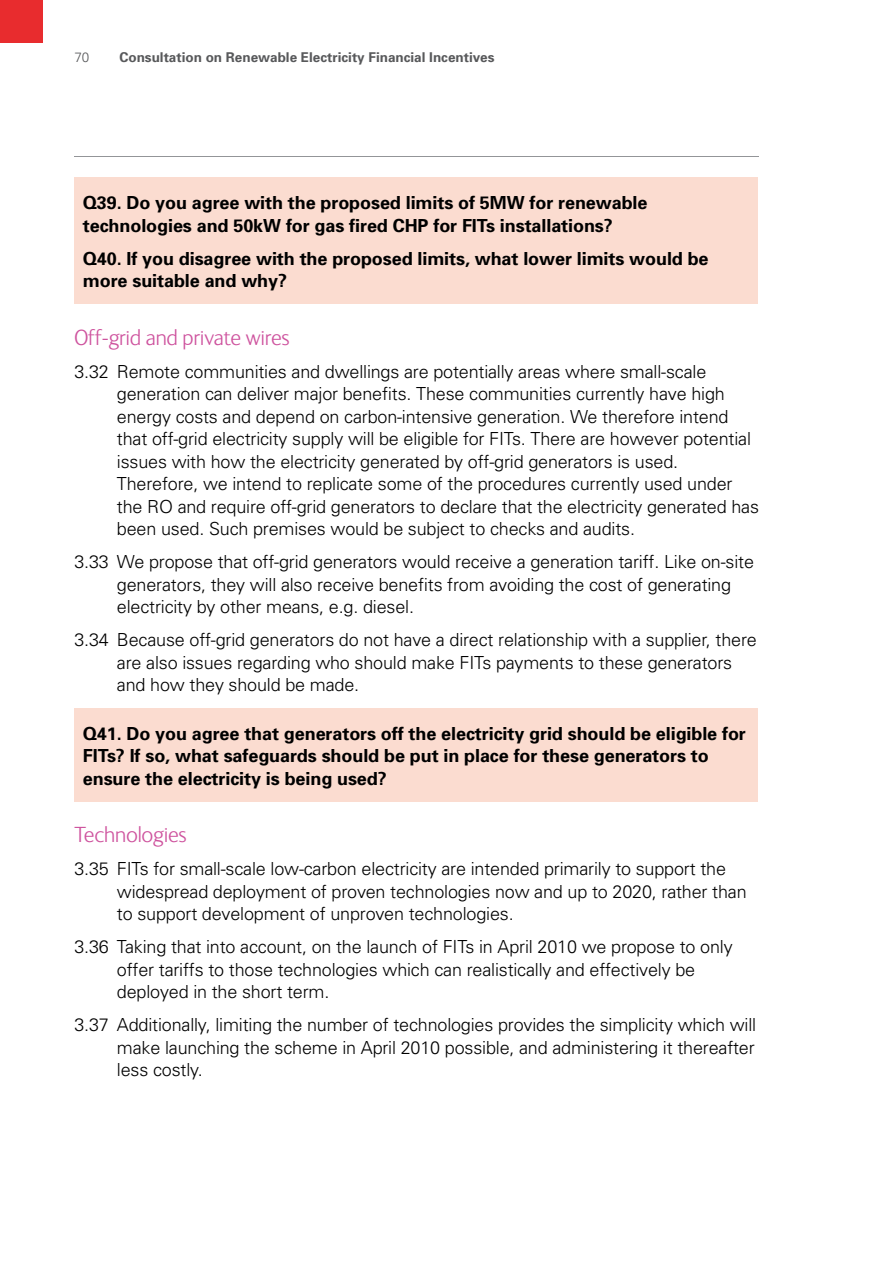
<style>
.page{position:relative;width:893px;height:1263px;background:#fff}
.page>*{position:absolute;margin:0;border:0;box-sizing:border-box;transform-origin:0 0}
.t1{font:300 22.5px "FS Ingrid";letter-spacing:-.01em;color:#ce539e}
.t2{font:300 18px/22.5px "Univers";letter-spacing:-.01em;color:#000}
.t3{font:700 18px/22.5px "Univers";letter-spacing:-.005em;color:#000}
.t4{font:700 13.5px "Univers";color:#58595b}
.t5{font:300 13.5px "Univers";color:#58595b}
</style>
<div class="page">
<div style="left:74px;top:177px;width:683px;height:127px;background:#fbdcd0"></div>
<div style="left:74px;top:708px;width:683px;height:94px;background:#fbdcd0"></div>
<hr style="left:74px;top:156px;width:685px;height:1px;background:#939598">
<div style="left:0;top:0;width:43px;height:42px;background:#e82c2e"></div>
<p class="t5" style="left:74px;top:49px;width:17px">70</p>
<p class="t4" style="left:119px;top:49px;width:377px">Consultation on Renewable Electricity Financial Incentives</p>
<p class="t3" style="left:83px;top:191px;width:566px">Q39. Do you agree with the proposed limits of 5MW for renewable technologies and 50kW for gas fired CHP for FITs installations?</p>
<p class="t3" style="left:83px;top:246px;width:627px">Q40. If you disagree with the proposed limits, what lower limits would be more suitable and why?</p>
<h3 class="t1" style="left:74px;top:326px;width:217px">Off-grid and private wires</h3>
<p class="t2" style="left:117px;top:360px;width:644px;text-indent:-43px">3.32 Remote communities and dwellings are potentially areas where small-scale generation can deliver major benefits. These communities currently have high energy costs and depend on carbon-intensive generation. We therefore intend that off-grid electricity supply will be eligible for FITs. There are however potential issues with how the electricity generated by off-grid generators is used.<br>Therefore, we intend to replicate some of the procedures currently used under the RO and require off-grid generators to declare that the electricity generated has been used. Such premises would be subject to checks and audits.</p>
<p class="t2" style="left:117px;top:550px;width:639px;text-indent:-43px">3.33 We propose that off-grid generators would receive a generation tariff. Like on-site generators, they will also receive benefits from avoiding the cost of generating electricity by other means, e.g. diesel.</p>
<p class="t2" style="left:117px;top:628px;width:641px;text-indent:-43px">3.34 Because off-grid generators do not have a direct relationship with a supplier, there are also issues regarding who should make FITs payments to these generators and how they should be made.</p>
<p class="t3" style="left:83px;top:721px;width:664px">Q41. Do you agree that generators off the electricity grid should be eligible for<br>FITs? If so, what safeguards should be put in place for these generators to ensure the electricity is being used?</p>
<h3 class="t1" style="left:74px;top:823px;width:114px">Technologies</h3>
<p class="t2" style="left:117px;top:857px;width:631px;text-indent:-43px">3.35 FITs for small-scale low-carbon electricity are intended primarily to support the widespread deployment of proven technologies now and up to 2020, rather than to support development of unproven technologies.</p>
<p class="t2" style="left:117px;top:935px;width:617px;text-indent:-43px">3.36 Taking that into account, on the launch of FITs in April 2010 we propose to only offer tariffs to those technologies which can realistically and effectively be deployed in the short term.</p>
<p class="t2" style="left:117px;top:1013px;width:641px;text-align:justify;text-indent:-43px">3.37 Additionally, limiting the number of technologies provides the simplicity which will make launching the scheme in April 2010 possible, and administering it thereafter less costly.</p>
</div>
